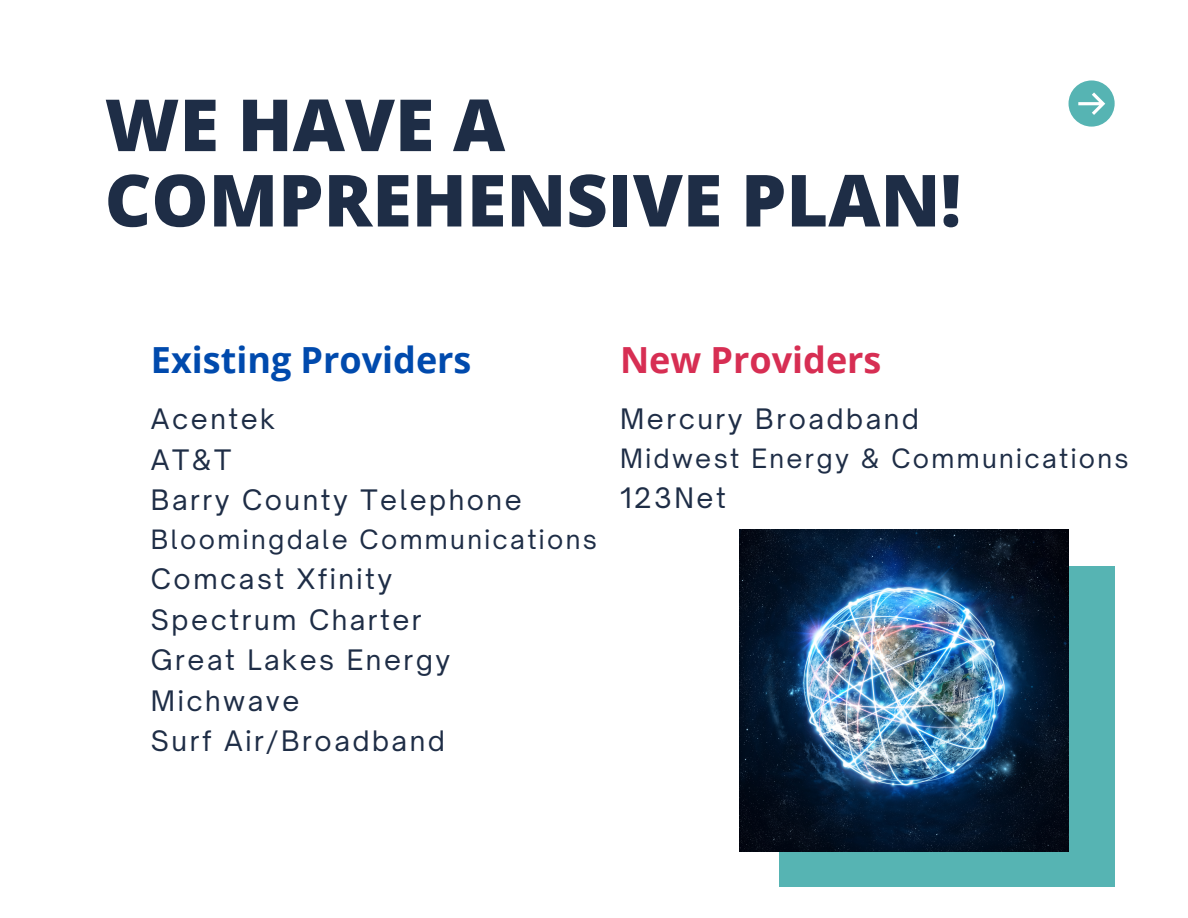
<style>
.page{position:relative;width:1188px;height:918px;background:#fff}
.page>*{position:absolute;margin:0;border:0;box-sizing:border-box;transform-origin:0 0}
.t1{font:800 72px/75.3px "Open Sans";color:#1e2d46}
.t2{font:700 36px "Open Sans";color:#004aad}
.t3{font:700 36px "Open Sans";color:#d72e53}
.t4{font:27px "Open Sauce One";letter-spacing:.095em;color:#1e2d46}
.t5{font:25.5px "Open Sauce One";letter-spacing:.095em;color:#1e2d46}
</style>
<div class="page">
<div style="left:779px;top:566px;width:336px;height:321px;background:#56b4b3"></div>
<img style="left:739px;top:530px;width:330px;height:321px">
<div style="left:1069px;top:80px;width:46px;height:47px;background:#56b4b3;border-radius:50%"></div>
<svg style="left:1078px;top:92px;width:27px;height:23px"></svg>
<p class="t1" style="left:105px;top:86px;width:858px">WE HAVE A<br>COMPREHENSIVE PLAN!</p>
<p class="t2" style="left:151px;top:335px;width:322px">Existing Providers</p>
<p class="t3" style="left:620px;top:335px;width:263px">New Providers</p>
<p class="t4" style="left:620px;top:402px;width:300px">Mercury Broadband</p>
<p class="t5" style="left:620px;top:442px;width:510px">Midwest Energy &amp; Communications</p>
<p class="t4" style="left:620px;top:481px;width:107px">123Net</p>
<p class="t4" style="left:151px;top:402px;width:126px">Acentek</p>
<p class="t4" style="left:151px;top:443px;width:82px">AT&amp;T</p>
<p class="t4" style="left:151px;top:483px;width:372px">Barry County Telephone</p>
<p class="t5" style="left:151px;top:523px;width:448px">Bloomingdale Communications</p>
<p class="t4" style="left:151px;top:562px;width:243px">Comcast Xfinity</p>
<p class="t4" style="left:151px;top:603px;width:272px">Spectrum Charter</p>
<p class="t4" style="left:151px;top:643px;width:301px">Great Lakes Energy</p>
<p class="t4" style="left:151px;top:684px;width:150px">Michwave</p>
<p class="t4" style="left:151px;top:724px;width:295px">Surf Air/Broadband</p>
</div>
